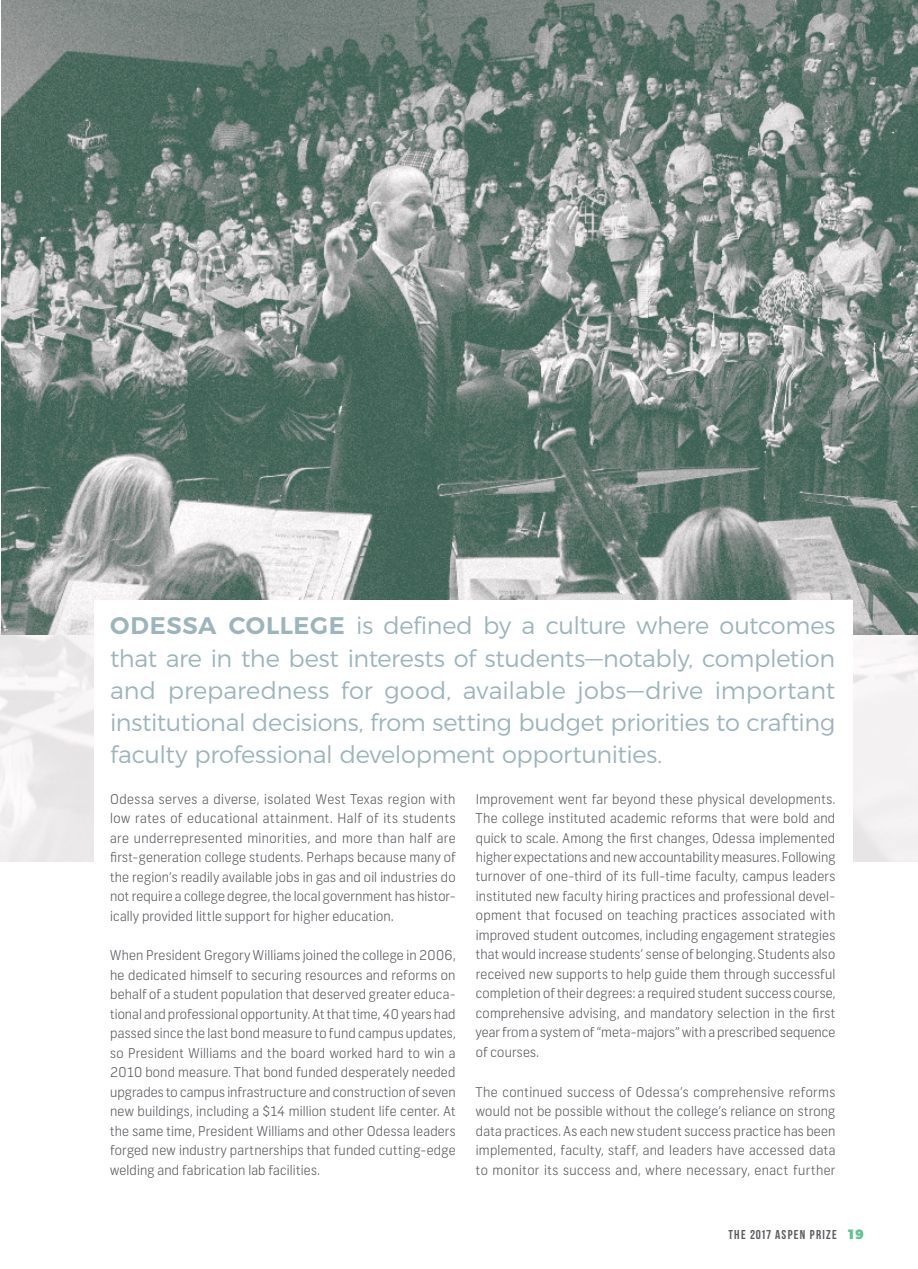
<style>
.page{position:relative;width:918px;height:1269px;background:#fff}
.page>*{position:absolute;margin:0;border:0;box-sizing:border-box;transform-origin:0 0}
.Introduction_Paragra{font:300 24px/32.2px "Montserrat";letter-spacing:-.015em;color:#9cb4bb;text-align:justify}
.body{font:300 13.5px/19.5px "Frank";letter-spacing:.02em;color:#5b5c61;text-align:justify}
.t1{font:12.9px "Bebas Neue";letter-spacing:.1em;color:#5b5c61}
.s1{font-weight:600}
.s2{font-family:"Montserrat";font-weight:900;font-size:13.5px;color:#60c191}
</style>
<div class="page">
<img style="left:0;top:626px;width:918px;height:235px">
<img style="left:1px;top:0;width:917px;height:634px">
<div style="left:94px;top:600px;width:759px;height:597px;background:#fff"></div>
<p class="Introduction_Paragra" style="left:110px;top:608px;width:727px"><span class="s1">ODESSA COLLEGE</span> is defined by a culture where outcomes that are in the best interests of students—notably, completion and preparedness for good, available jobs—drive important institutional decisions, from setting budget priorities to crafting faculty professional development opportunities.</p>
<p class="body" style="left:110px;top:789px;width:347px">Odessa serves a diverse, isolated West Texas region with low rates of educational attainment. Half of its students are underrepresented minorities, and more than half are first-generation college students. Perhaps because many of the region’s readily available jobs in gas and oil industries do not require a college degree, the local government has histor&shy;ically provided little support for higher education.</p>
<p class="body" style="left:110px;top:946px;width:347px">When President Gregory Williams joined the college in 2006, he dedicated himself to securing resources and reforms on behalf of a student population that deserved greater educa&shy;tional and professional opportunity. At that time, 40 years had passed since the last bond measure to fund campus updates, so President Williams and the board worked hard to win a 2010 bond measure. That bond funded desperately needed upgrades to campus infrastructure and construction of seven new buildings, including a $14 million student life center. At the same time, President Williams and other Odessa leaders forged new industry partnerships that funded cutting-edge welding and fabrication lab facilities.</p>
<p class="body" style="left:476px;top:789px;width:361px">Improvement went far beyond these physical developments.<br>The college instituted academic reforms that were bold and quick to scale. Among the first changes, Odessa implemented higher expectations and new accountability measures. Following turnover of one-third of its full-time faculty, campus leaders instituted new faculty hiring practices and professional devel&shy;opment that focused on teaching practices associated with improved student outcomes, including engagement strategies that would increase students’ sense of belonging. Students also received new supports to help guide them through successful completion of their degrees: a required student success course, comprehensive advising, and mandatory selection in the first year from a system of “meta-majors” with a prescribed sequence of courses.</p>
<p class="body" style="left:476px;top:1082px;width:361px">The continued success of Odessa’s comprehensive reforms would not be possible without the college’s reliance on strong data practices. As each new student success practice has been implemented, faculty, staff, and leaders have accessed data to monitor its success and, where necessary, enact further</p>
<p class="t1" style="left:728px;top:1228px;width:137px">THE 2017 ASPEN PRIZE <span class="s2">19</span></p>
</div>
